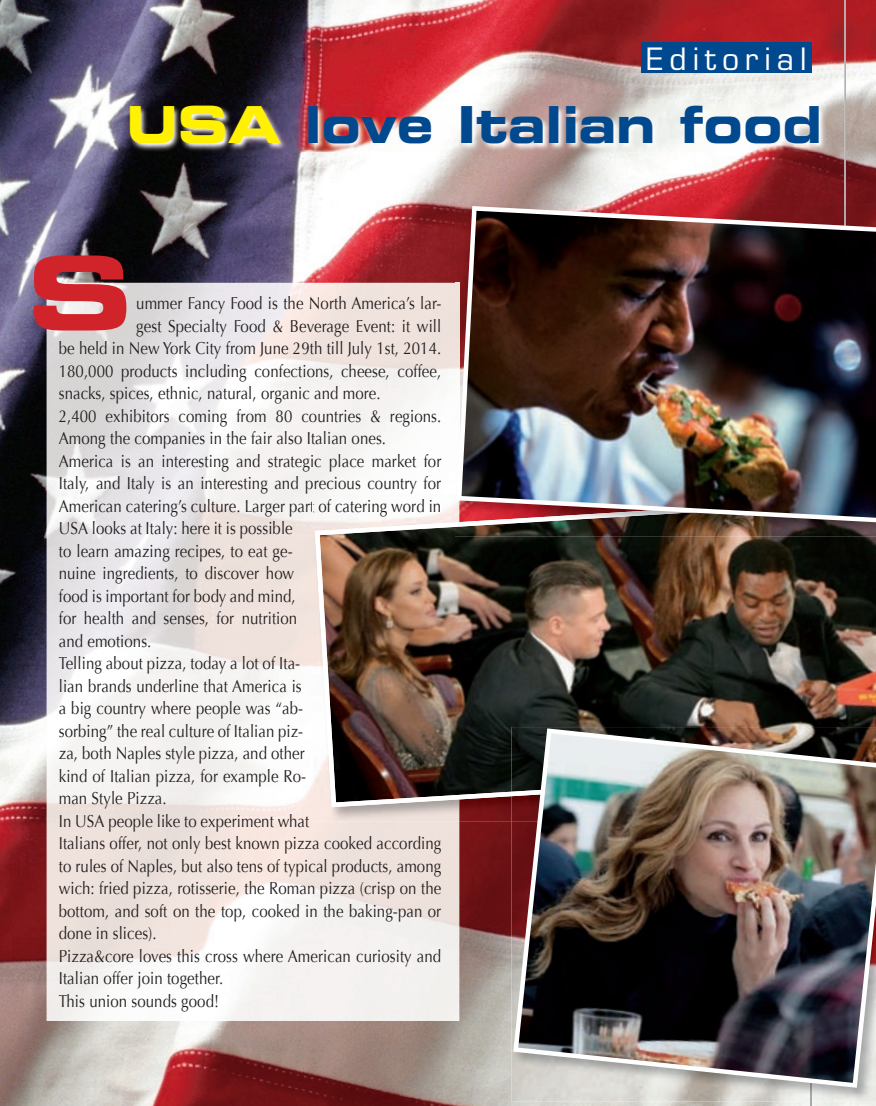
<style>
.page{position:relative;width:876px;height:1106px;background:#fff}
.page>*{position:absolute;margin:0;border:0;box-sizing:border-box;transform-origin:0 0}
.t1{font:101.4px "Eurostile Bold Extended Two";color:#d1232a}
.t2{font:51px "Eurostile Bold Extended Two";color:#01498e;scale:.95 1}
.t3{font:30px "Eurostile";letter-spacing:.2em;color:#fff}
.t4{font:17.4px "Optima";letter-spacing:.005em;color:#231f20;scale:.87 1}
.s1{color:#fff101}
.s2{color:#201c1d}
.s3{color:#211c1d}
.s4{color:#211d1e}
.s5{color:#221e1f}
</style>
<div class="page">
<img style="left:0;top:0;width:876px;height:1106px">
<img style="left:47px;top:283px;width:412px;height:737px">
<img style="left:60px;top:476px;width:381px;height:18px">
<img style="left:57px;top:498px;width:256px;height:19px">
<img style="left:129px;top:104px;width:681px;height:48px">
<hr style="left:810px;top:1069px;width:2px;height:37px;background:#a8a9ad">
<div style="left:642px;top:43px;width:170px;height:30px;background:#01498e"></div>
<img style="left:312px;top:498px;width:3px;height:18px">
<img style="left:315px;top:496px;width:561px;height:311px">
<img style="left:455px;top:283px;width:2px;height:213px">
<img style="left:810px;top:0;width:36px;height:727px">
<img style="left:455px;top:496px;width:421px;height:41px">
<img style="left:457px;top:206px;width:419px;height:317px">
<img style="left:511px;top:796px;width:365px;height:305px">
<img style="left:810px;top:1087px;width:2px;height:14px">
<img style="left:513px;top:728px;width:363px;height:359px">
<h3 class="t3" style="left:647px;top:47px;width:161px">Editorial</h3>
<h2 class="t2" style="left:126px;top:106px;width:734px"><span class="s1">USA</span> love Italian food</h2>
<h1 class="t1" style="left:28px;top:256px;width:106px">S</h1>
<p class="t4" style="left:136px;top:293px;width:352px">ummer Fancy Food is the North America’s lar-</p>
<p class="t4" style="left:136px;top:315px;width:352px">gest Specialty Food &amp; Beverage Event: it will</p>
<p class="t4" style="left:59px;top:338px;width:441px">be held in New York City from June 29th till July 1st, 2014.</p>
<p class="t4" style="left:59px;top:360px;width:441px">180,000 products including confections, cheese, coffee,</p>
<p class="t4" style="left:59px;top:383px;width:371px">snacks, spices, ethnic, natural, organic and more.</p>
<p class="t4" style="left:59px;top:405px;width:441px">2,400 exhibitors coming from 80 countries &amp; regions.</p>
<p class="t4" style="left:59px;top:428px;width:378px">Among the companies in the fair also Italian ones.</p>
<p class="t4" style="left:59px;top:450px;width:441px">America is an interesting and strategic place market for</p>
<p class="t4" style="left:59px;top:473px;width:441px">Italy, and Italy is an interesting and precious country for</p>
<p class="t4" style="left:59px;top:495px;width:441px">American catering’s culture. Larger par<span class="s2">t</span> <span class="s3">of</span> <span class="s4">cate</span><span class="s5">ring word in</span></p>
<p class="t4" style="left:59px;top:518px;width:270px">USA looks at Italy: here it is possible</p>
<p class="t4" style="left:59px;top:540px;width:270px">to learn amazing recipes, to eat ge-</p>
<p class="t4" style="left:59px;top:563px;width:272px">nuine ingredients, to discover how</p>
<p class="t4" style="left:59px;top:585px;width:274px">food is important for body and mind,</p>
<p class="t4" style="left:59px;top:608px;width:276px">for health and senses, for nutrition</p>
<p class="t4" style="left:59px;top:630px;width:108px">and emotions.</p>
<p class="t4" style="left:59px;top:653px;width:279px">Telling about pizza, today a lot of Ita-</p>
<p class="t4" style="left:59px;top:675px;width:281px">lian brands underline that America is</p>
<p class="t4" style="left:59px;top:698px;width:283px">a big country where people was “ab-</p>
<p class="t4" style="left:59px;top:720px;width:282px">sorbing” the real culture of Italian piz-</p>
<p class="t4" style="left:59px;top:743px;width:284px">za, both Naples style pizza, and other</p>
<p class="t4" style="left:59px;top:765px;width:286px">kind of Italian pizza, for example Ro-</p>
<p class="t4" style="left:59px;top:788px;width:125px">man Style Pizza.</p>
<p class="t4" style="left:59px;top:810px;width:289px">In USA people like to experiment what</p>
<p class="t4" style="left:59px;top:833px;width:441px">Italians offer, not only best known pizza cooked according</p>
<p class="t4" style="left:59px;top:855px;width:441px">to rules of Naples, but also tens of typical products, among</p>
<p class="t4" style="left:59px;top:878px;width:441px">wich: fried pizza, rotisserie, the Roman pizza (crisp on the</p>
<p class="t4" style="left:59px;top:900px;width:441px">bottom, and soft on the top, cooked in the baking-pan or</p>
<p class="t4" style="left:59px;top:923px;width:114px">done in slices).</p>
<p class="t4" style="left:59px;top:945px;width:441px">Pizza&amp;core loves this cross where American curiosity and</p>
<p class="t4" style="left:59px;top:968px;width:190px">Italian offer join together.</p>
<p class="t4" style="left:59px;top:990px;width:186px">This union sounds good!</p>
</div>
